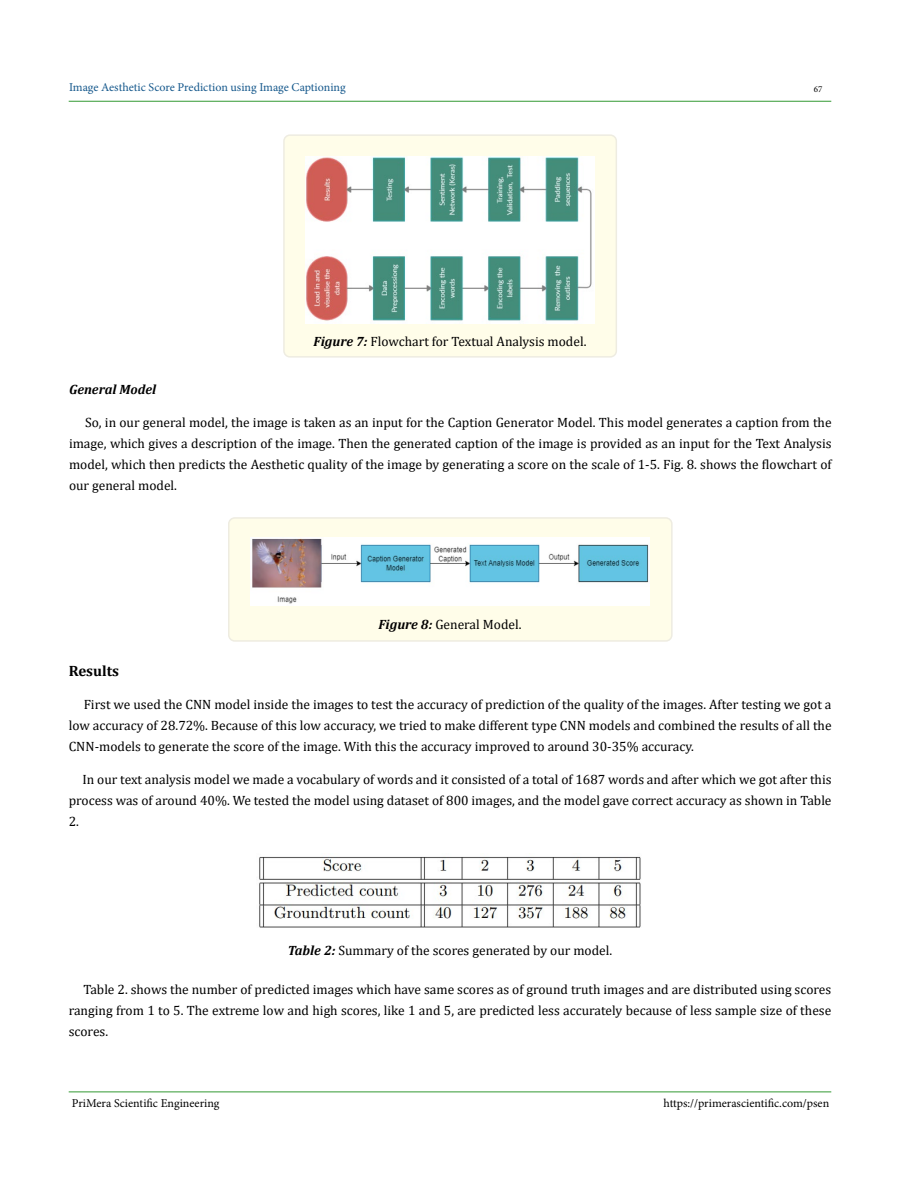
<style>
.page{position:relative;width:900px;height:1188px;background:#fff}
.page>*{position:absolute;margin:0;border:0;box-sizing:border-box;transform-origin:0 0}
.t1{font:700 15px "Cambria";color:#000}
.t2{font:13.5px/21px "Cambria";color:#000;text-align:justify}
.t3{font:italic 700 13.5px "Cambria";color:#000}
.t4{font:12px "Minion Pro";color:#000}
.t5{font:12px "Minion Pro";letter-spacing:-.005em;color:#15588c}
.t6{font:9px "Minion Pro";color:#000}
.s1{font-weight:700;font-style:italic}
</style>
<div class="page">
<hr style="left:69px;top:1092px;width:762px;height:1px;background:#393">
<hr style="left:69px;top:101px;width:762px;height:1px;background:#393">
<div style="left:284px;top:135px;width:332px;height:222px;background:#fffde9;border-radius:6px"></div>
<div style="left:283px;top:134px;width:334px;height:224px;border:2px solid #eeece1;border-radius:6px"></div>
<img style="left:305px;top:157px;width:290px;height:166px">
<div style="left:229px;top:518px;width:443px;height:123px;background:#fffde9;border-radius:6px"></div>
<div style="left:228px;top:517px;width:445px;height:125px;border:2px solid #eeece1;border-radius:6px"></div>
<img style="left:250px;top:538px;width:400px;height:68px">
<img style="left:259px;top:853px;width:382px;height:75px">
<p class="t5" style="left:69px;top:79px;width:278px">Image Aesthetic Score Prediction using Image Captioning</p>
<p class="t6" style="left:814px;top:83px;width:10px">67</p>
<p class="t2" style="left:314px;top:331px;width:274px"><span class="s1">Figure 7:</span> Flowchart for Textual Analysis model.</p>
<p class="t3" style="left:69px;top:379px;width:89px">General Model</p>
<p class="t2" style="left:69px;top:411px;width:764px;text-indent:16px">So, in our general model, the image is taken as an input for the Caption Generator Model. This model generates a caption from the image, which gives a description of the image. Then the generated caption of the image is provided as an input for the Text Analysis model, which then predicts the Aesthetic quality of the image by generating a score on the scale of 1-5. Fig. 8. shows the flowchart of our general model.</p>
<p class="t2" style="left:378px;top:614px;width:145px"><span class="s1">Figure 8:</span> General Model.</p>
<p class="t1" style="left:69px;top:661px;width:52px">Results</p>
<p class="t2" style="left:69px;top:694px;width:764px;text-indent:15px">First we used the CNN model inside the images to test the accuracy of prediction of the quality of the images. After testing we got a low accuracy of 28.72%. Because of this low accuracy, we tried to make different type CNN models and combined the results of all the CNN-models to generate the score of the image. With this the accuracy improved to around 30-35% accuracy.</p>
<p class="t2" style="left:69px;top:769px;width:764px;text-indent:14px">In our text analysis model we made a vocabulary of words and it consisted of a total of 1687 words and after which we got after this process was of around 40%. We tested the model using dataset of 800 images, and the model gave correct accuracy as shown in Table 2.</p>
<p class="t2" style="left:288px;top:940px;width:326px"><span class="s1">Table 2:</span> Summary of the scores generated by our model.</p>
<p class="t2" style="left:69px;top:979px;width:764px;text-indent:15px">Table 2. shows the number of predicted images which have same scores as of ground truth images and are distributed using scores ranging from 1 to 5. The extreme low and high scores, like 1 and 5, are predicted less accurately because of less sample size of these scores.</p>
<p class="t4" style="left:72px;top:1095px;width:149px">PriMera Scientific Engineering</p>
<p class="t4" style="left:664px;top:1095px;width:167px">https://primerascientific.com/psen</p>
</div>
